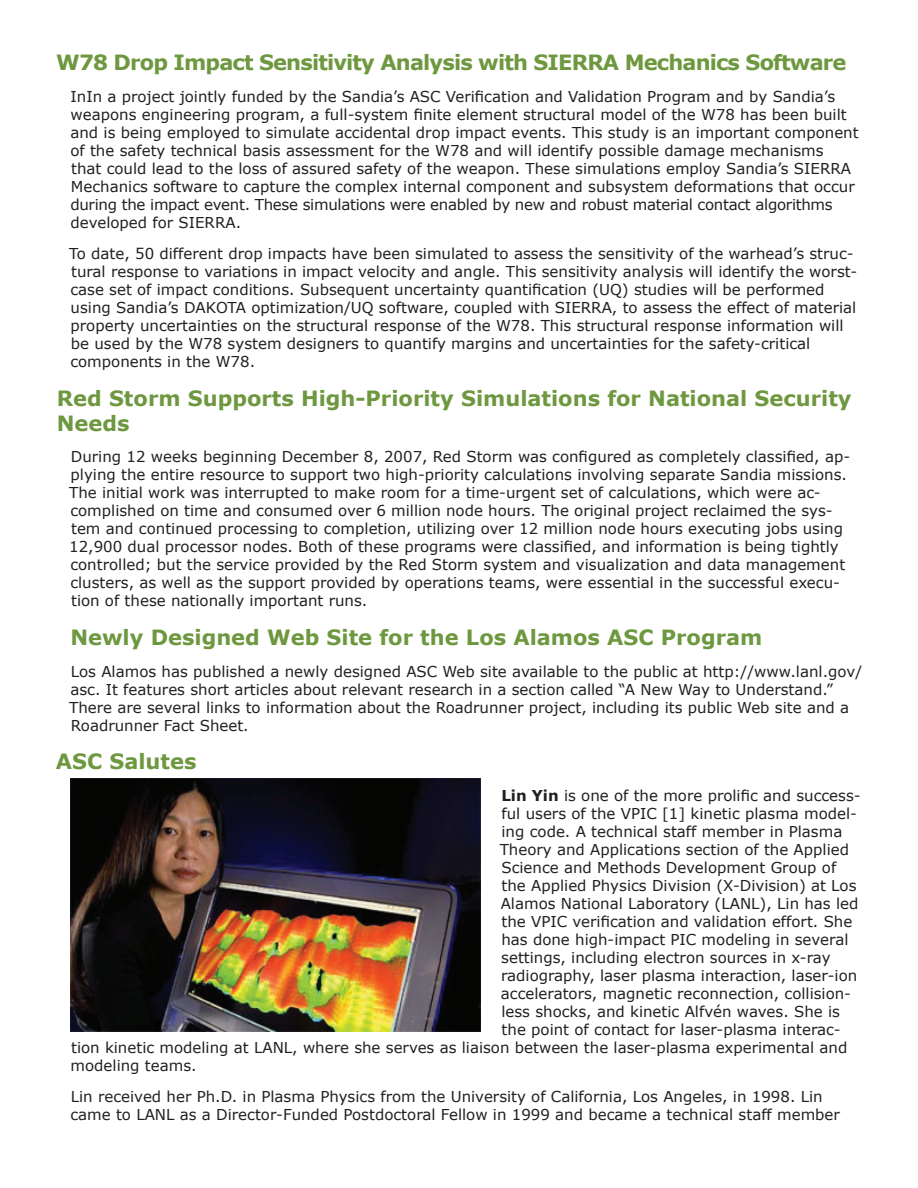
<style>
.page{position:relative;width:918px;height:1188px;background:#fff}
.page>*{position:absolute;margin:0;border:0;box-sizing:border-box;transform-origin:0 0}
.t1{font:700 21px/25.2px "Verdana";color:#6e983f}
.t2{font:700 21px "Verdana";letter-spacing:-.04em;color:#6e983f}
.t3{font:15px/18px "Verdana";color:#231f20}
.s1{font-weight:700}
</style>
<div class="page">
<img style="left:71px;top:778px;width:409px;height:254px">
<h1 class="t2" style="left:56px;top:49px;width:792px">W78 Drop Impact Sensitivity Analysis with SIERRA Mechanics Software</h1>
<p class="t3" style="left:70px;top:87px;width:790px">InIn a project jointly funded by the Sandia’s ASC Verification and Validation Program and by Sandia’s weapons engineering program, a full-system finite element structural model of the W78 has been built and is being employed to simulate accidental drop impact events. This study is an important component of the safety technical basis assessment for the W78 and will identify possible damage mechanisms<br>that could lead to the loss of assured safety of the weapon. These simulations employ Sandia’s SIERRA Mechanics software to capture the complex internal component and subsystem deformations that occur during the impact event. These simulations were enabled by new and robust material contact algorithms developed for SIERRA.</p>
<p class="t3" style="left:69px;top:244px;width:790px">To date, 50 different drop impacts have been simulated to assess the sensitivity of the warhead’s struc&shy;tural response to variations in impact velocity and angle. This sensitivity analysis will identify the worst&shy;case set of impact conditions. Subsequent uncertainty quantification (UQ) studies will be performed using Sandia’s DAKOTA optimization/UQ software, coupled with SIERRA, to assess the effect of material property uncertainties on the structural response of the W78. This structural response information will be used by the W78 system designers to quantify margins and uncertainties for the safety-critical components in the W78.</p>
<h1 class="t1" style="left:57px;top:385px;width:796px">Red Storm Supports High-Priority Simulations for National Security<br>Needs</h1>
<p class="t3" style="left:69px;top:448px;width:783px">During 12 weeks beginning December 8, 2007, Red Storm was configured as completely classified, ap&shy;plying the entire resource to support two high-priority calculations involving separate Sandia missions.<br>The initial work was interrupted to make room for a time-urgent set of calculations, which were ac&shy;complished on time and consumed over 6 million node hours. The original project reclaimed the sys&shy;tem and continued processing to completion, utilizing over 12 million node hours executing jobs using 12,900 dual processor nodes. Both of these programs were classified, and information is being tightly controlled; but the service provided by the Red Storm system and visualization and data management clusters, as well as the support provided by operations teams, were essential in the successful execu&shy;tion of these nationally important runs.</p>
<h1 class="t1" style="left:70px;top:624px;width:694px">Newly Designed Web Site for the Los Alamos ASC Program</h1>
<p class="t3" style="left:69px;top:662px;width:795px">Los Alamos has published a newly designed ASC Web site available to the public at http://www.lanl.gov/ asc. It features short articles about relevant research in a section called “A New Way to Understand.” There are several links to information about the Roadrunner project, including its public Web site and a Roadrunner Fact Sheet.</p>
<h1 class="t1" style="left:56px;top:748px;width:142px">ASC Salutes</h1>
<p class="t3" style="left:501px;top:786px;width:361px"><span class="s1">Lin Yin</span> is one of the more prolific and success-</p>
<p class="t3" style="left:502px;top:804px;width:357px">ful users of the VPIC [1] kinetic plasma model-</p>
<p class="t3" style="left:502px;top:822px;width:342px">ing code. A technical staff member in Plasma</p>
<p class="t3" style="left:500px;top:840px;width:351px">Theory and Applications section of the Applied</p>
<p class="t3" style="left:501px;top:858px;width:336px">Science and Methods Development Group of</p>
<p class="t3" style="left:502px;top:876px;width:356px">the Applied Physics Division (X-Division) at Los</p>
<p class="t3" style="left:501px;top:894px;width:359px">Alamos National Laboratory (LANL), Lin has led</p>
<p class="t3" style="left:502px;top:912px;width:352px">the VPIC verification and validation effort. She</p>
<p class="t3" style="left:501px;top:930px;width:349px">has done high-impact PIC modeling in several</p>
<p class="t3" style="left:501px;top:948px;width:331px">settings, including electron sources in x-ray</p>
<p class="t3" style="left:501px;top:966px;width:358px">radiography, laser plasma interaction, laser-ion</p>
<p class="t3" style="left:501px;top:984px;width:352px">accelerators, magnetic reconnection, collision-</p>
<p class="t3" style="left:501px;top:1002px;width:340px">less shocks, and kinetic Alfvén waves. She is</p>
<p class="t3" style="left:502px;top:1020px;width:341px">the point of contact for laser-plasma interac-</p>
<p class="t3" style="left:71px;top:1038px;width:778px">tion kinetic modeling at LANL, where she serves as liaison between the laser-plasma experimental and</p>
<p class="t3" style="left:71px;top:1056px;width:128px">modeling teams.</p>
<p class="t3" style="left:70px;top:1087px;width:771px">Lin received her Ph.D. in Plasma Physics from the University of California, Los Angeles, in 1998. Lin came to LANL as a Director-Funded Postdoctoral Fellow in 1999 and became a technical staff member</p>
</div>
